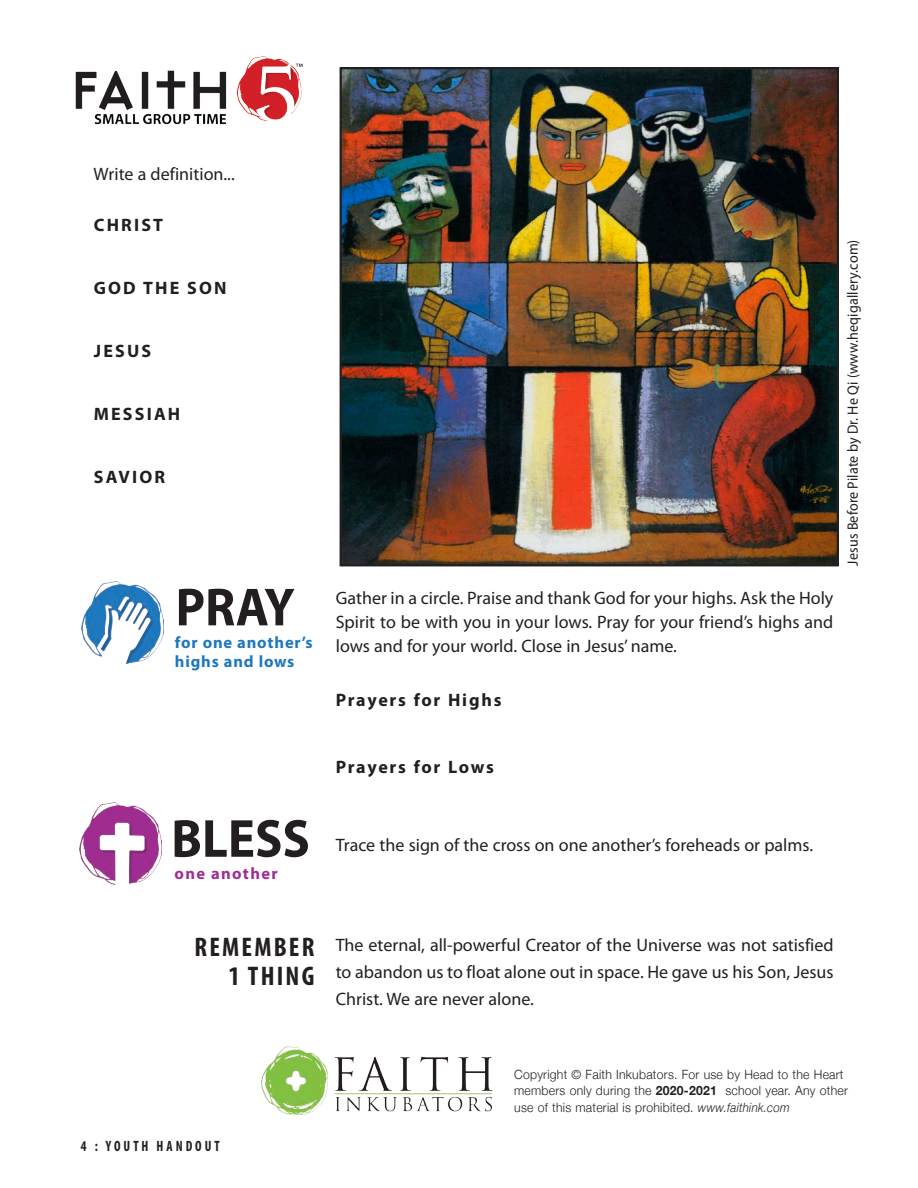
<style>
.page{position:relative;width:918px;height:1188px;background:#fff}
.page>*{position:absolute;margin:0;border:0;box-sizing:border-box;transform-origin:0 0}
.t1{font:700 54px "Myriad Pro";color:#231f20;scale:.94 1}
.Headline_1{font:700 condensed 27px/28.5px "Myriad Pro";letter-spacing:.08em;color:#231f20;text-align:right}
.Body{font:18px/24px "Myriad Pro";color:#231f20;text-align:justify}
.Headline_1-2{font:700 18px "Myriad Pro";letter-spacing:.12em;color:#231f20}
.Body-2{font:700 18px "Myriad Pro";letter-spacing:.09em;color:#231f20}
.Headline_1-3{font:18px "Myriad Pro";color:#231f20}
.t2{font:700 16.5px/19.5px "Myriad Pro";letter-spacing:.05em;color:#1e78be}
.t3{font:700 16.5px "Myriad Pro";letter-spacing:.08em;color:#9f2e92}
.Verse_attribution{font:15px "Myriad Pro";letter-spacing:.01em;color:#231f20;scale:.94 1}
.t4{font:700 condensed 15px "Myriad Pro";letter-spacing:.22em;color:#231f20;scale:.9 1}
.t5{font:300 12.75px/16.5px "Helvetica Neue";letter-spacing:.02em;color:#231f20;scale:.96 1}
.s1{font-weight:700}
.s2{font-style:italic}
</style>
<div class="page">
<img style="left:75px;top:56px;width:228px;height:69px">
<img style="left:82px;top:582px;width:82px;height:81px">
<img style="left:79px;top:803px;width:82px;height:82px">
<img style="left:261px;top:1046px;width:232px;height:69px">
<img style="left:343px;top:70px;width:493px;height:493px">
<div style="left:340px;top:67px;width:499px;height:499px;border:2px solid #231f20"></div>
<p class="Headline_1-3" style="left:94px;top:163px;width:143px">Write a definition...</p>
<p class="Headline_1-2" style="left:94px;top:213px;width:71px">CHRIST</p>
<p class="Headline_1-2" style="left:94px;top:276px;width:134px">GOD THE SON</p>
<p class="Headline_1-2" style="left:94px;top:339px;width:59px">JESUS</p>
<p class="Headline_1-2" style="left:94px;top:402px;width:88px">MESSIAH</p>
<p class="Headline_1-2" style="left:94px;top:465px;width:73px">SAVIOR</p>
<p class="t1" style="left:176px;top:572px;width:128px">PRAY</p>
<p class="t2" style="left:175px;top:632px;width:139px">for one another’s highs and lows</p>
<p class="t1" style="left:171px;top:803px;width:149px">BLESS</p>
<p class="t3" style="left:175px;top:863px;width:105px">one another</p>
<p class="Body" style="left:336px;top:585px;width:499px">Gather in a circle. Praise and thank God for your highs. Ask the Holy Spirit to be with you in your lows. Pray for your friend’s highs and lows and for your world. Close in Jesus’ name.</p>
<p class="Body-2" style="left:336px;top:688px;width:167px">Prayers for Highs</p>
<p class="Verse_attribution" style="left:844px;top:566px;width:348px;rotate:-90deg">Jesus Before Pilate by Dr. He Qi (www.heqigallery.com)</p>
<p class="Body-2" style="left:336px;top:755px;width:160px">Prayers for Lows</p>
<p class="Body" style="left:336px;top:833px;width:479px">Trace the sign of the cross on one another’s foreheads or palms.</p>
<p class="Headline_1" style="left:195px;top:932px;width:121px">REMEMBER<br>1 THING</p>
<p class="Body" style="left:336px;top:931px;width:500px;line-height:27px">The eternal, all-powerful Creator of the Universe was not satisfied to abandon us to float alone out in space. He gave us his Son, Jesus Christ. We are never alone.</p>
<p class="t4" style="left:81px;top:1137px;width:156px">4 : YOUTH HANDOUT</p>
<p class="t5" style="left:514px;top:1065px;width:349px">Copyright © Faith Inkubators. For use by Head to the Heart members only during the <span class="s1">2020-2021</span> school year. Any other use of this material is prohibited. <span class="s2">www.faithink.com</span></p>
</div>
